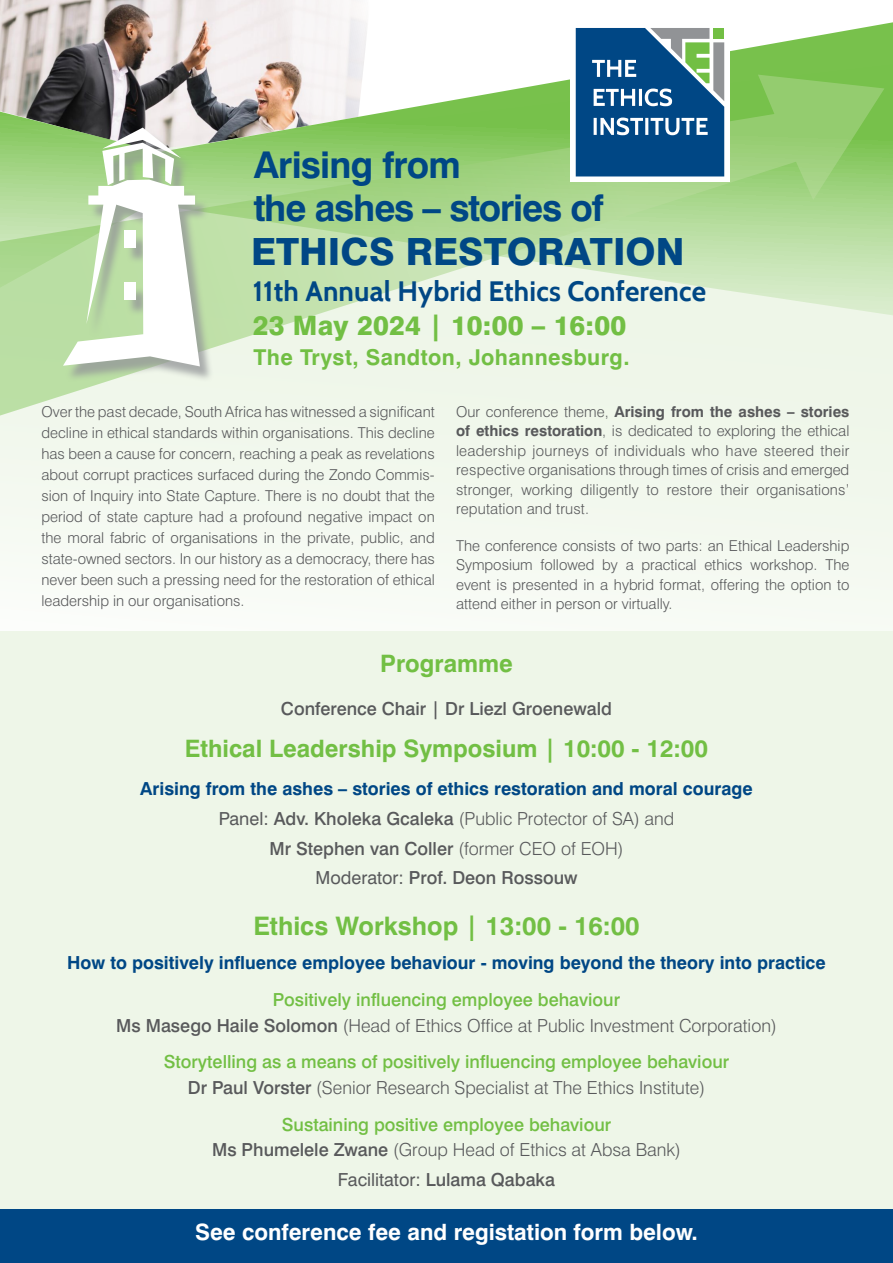
<style>
.page{position:relative;width:893px;height:1263px;background:#fff}
.page>*{position:absolute;margin:0;border:0;box-sizing:border-box;transform-origin:0 0}
.t1{font:800 37.5px "Swiss 721";color:#004785}
.t2{font:700 36.9px/42.6px "Swiss 721";letter-spacing:-.03em;color:#004785}
.t3{font:700 27.9px "Cabin";letter-spacing:.005em;color:#004785}
.t4{font:800 26.7px "Swiss 721";letter-spacing:.01em;color:#72bf44}
.t5{font:700 25.5px "Swiss 721";color:#72bf44}
.t6{font:700 24px "Swiss 721";color:#72bf44}
.t7{font:700 22.5px "Swiss 721";color:#fff}
.t8{font:700 21.9px "Swiss 721";letter-spacing:.02em;color:#72bf44}
.t9{font:700 18px/29.7px "Swiss 721";color:#004785;text-align:center}
.t10{font:500 18px/25.5px "Swiss 721";color:#72bf44;text-align:center}
.t11{font:300 18px/25.5px "Swiss 721";color:#58595b;text-align:center}
.t12{font:500 18px "Swiss 721";color:#58595b}
.t13{font:18px "Swiss 721 Roman";color:#58595b}
.t14{font:300 15px/21px "Swiss 721";color:#58595b;text-align:justify}
.s1{font-weight:700}
.s2{font-family:"Swiss 721 Roman";font-weight:400;color:#58595b}
.s3{font-weight:500;color:#58595b}
.s4{font-weight:300;color:#58595b}
.s5{font-weight:500;color:#72bf44}
.s6{font-weight:500}
.s7{color:#58595b}
.s8{font-family:"Swiss 721";font-weight:500}
</style>
<div class="page">
<img style="left:0;top:0;width:364px;height:22px">
<div style="left:0;top:315px;width:893px;height:313px;background:#f4f9f0"></div>
<div style="left:0;top:1201px;width:893px;height:62px;background:#004785"></div>
<svg style="left:0;top:22px;width:893px;height:293px"></svg>
<svg style="left:0;top:75px;width:884px;height:341px;background:#c3ddb0"></svg>
<div style="left:65px;top:132px;width:149px;height:250px;background:#939598;opacity:.75"></div>
<svg style="left:63px;top:128px;width:137px;height:238px"></svg>
<div style="left:125px;top:231px;width:11px;height:17px;background:#fff"></div>
<div style="left:125px;top:282px;width:11px;height:18px;background:#fff"></div>
<div style="left:570px;top:23px;width:160px;height:159px;background:#fff"></div>
<svg style="left:576px;top:28px;width:148px;height:148px;background:#2d6793"></svg>
<div style="left:0;top:631px;width:893px;height:578px;background:#eef6e8"></div>
<h2 class="t2" style="left:254px;top:143px;width:351px">Arising from<br>the ashes – stories of</h2>
<h1 class="t1" style="left:251px;top:229px;width:435px">ETHICS RESTORATION</h1>
<h3 class="t3" style="left:253px;top:274px;width:455px">11th Annual Hybrid Ethics Conference</h3>
<h3 class="t4" style="left:253px;top:310px;width:375px">23 May 2024 | 10:00 – 16:00</h3>
<h3 class="t8" style="left:254px;top:343px;width:377px">The Tryst, Sandton, Johannesburg.</h3>
<p class="t14" style="left:41px;top:401px;width:395px">Over the past decade, South Africa has witnessed a significant decline in ethical standards within organisations. This decline has been a cause for concern, reaching a peak as revelations about corrupt practices surfaced during the Zondo Commis&shy;sion of Inquiry into State Capture. There is no doubt that the period of state capture had a profound negative impact on the moral fabric of organisations in the private, public, and state-owned sectors. In our history as a democracy, there has never been such a pressing need for the restoration of ethical leadership in our organisations.</p>
<p class="t14" style="left:456px;top:402px;width:395px;line-height:19.5px">Our conference theme, <span class="s1">Arising from the ashes – stories of ethics restoration</span>, is dedicated to exploring the ethical leadership journeys of individuals who have steered their respective organisations through times of crisis and emerged stronger, working diligently to restore their organisations’ reputation and trust.</p>
<p class="t14" style="left:456px;top:536px;width:395px;line-height:19.5px">The conference consists of two parts: an Ethical Leadership Symposium followed by a practical ethics workshop. The event is presented in a hybrid format, offering the option to attend either in person or virtually.</p>
<h3 class="t6" style="left:380px;top:649px;width:134px">Programme</h3>
<p class="t12" style="left:281px;top:697px;width:333px">Conference Chair | Dr Liezl Groenewald</p>
<h3 class="t6" style="left:185px;top:734px;width:525px">Ethical Leadership Symposium | 10:00 - 12:00</h3>
<p class="t9" style="left:140px;top:774px;width:614px">Arising from the ashes – stories of ethics restoration and moral courage <span class="s2">Panel:</span> <span class="s3">Adv. Kholeka Gcaleka</span> <span class="s4">(Public Protector of SA) and<br></span><span class="s3">Mr Stephen van Coller</span> <span class="s4">(former CEO of EOH)<br></span><span class="s2">Moderator:</span> <span class="s3">Prof. Deon Rossouw</span></p>
<h3 class="t5" style="left:253px;top:911px;width:388px">Ethics Workshop | 13:00 - 16:00</h3>
<p class="t9" style="left:67px;top:948px;width:760px">How to positively influence employee behaviour - moving beyond the theory into practice</p>
<p class="t11" style="left:116px;top:987px;width:662px"><span class="s5">Positively influencing employee behaviour<br></span><span class="s6">Ms Masego Haile Solomon</span> (Head of Ethics Office at Public Investment Corporation)</p>
<p class="t10" style="left:164px;top:1049px;width:567px">Storytelling as a means of positively influencing employee behaviour<br><span class="s7">Dr Paul Vorster</span> <span class="s4">(Senior Research Specialist at The Ethics Institute)</span></p>
<p class="t10" style="left:212px;top:1111px;width:470px">Sustaining positive employee behaviour<br><span class="s7">Ms Phumelele Zwane</span> <span class="s4">(Group Head of Ethics at Absa Bank)</span></p>
<p class="t13" style="left:338px;top:1168px;width:219px">Facilitator: <span class="s8">Lulama Qabaka</span></p>
<h3 class="t7" style="left:195px;top:1219px;width:504px">See conference fee and registation form below.</h3>
</div>
